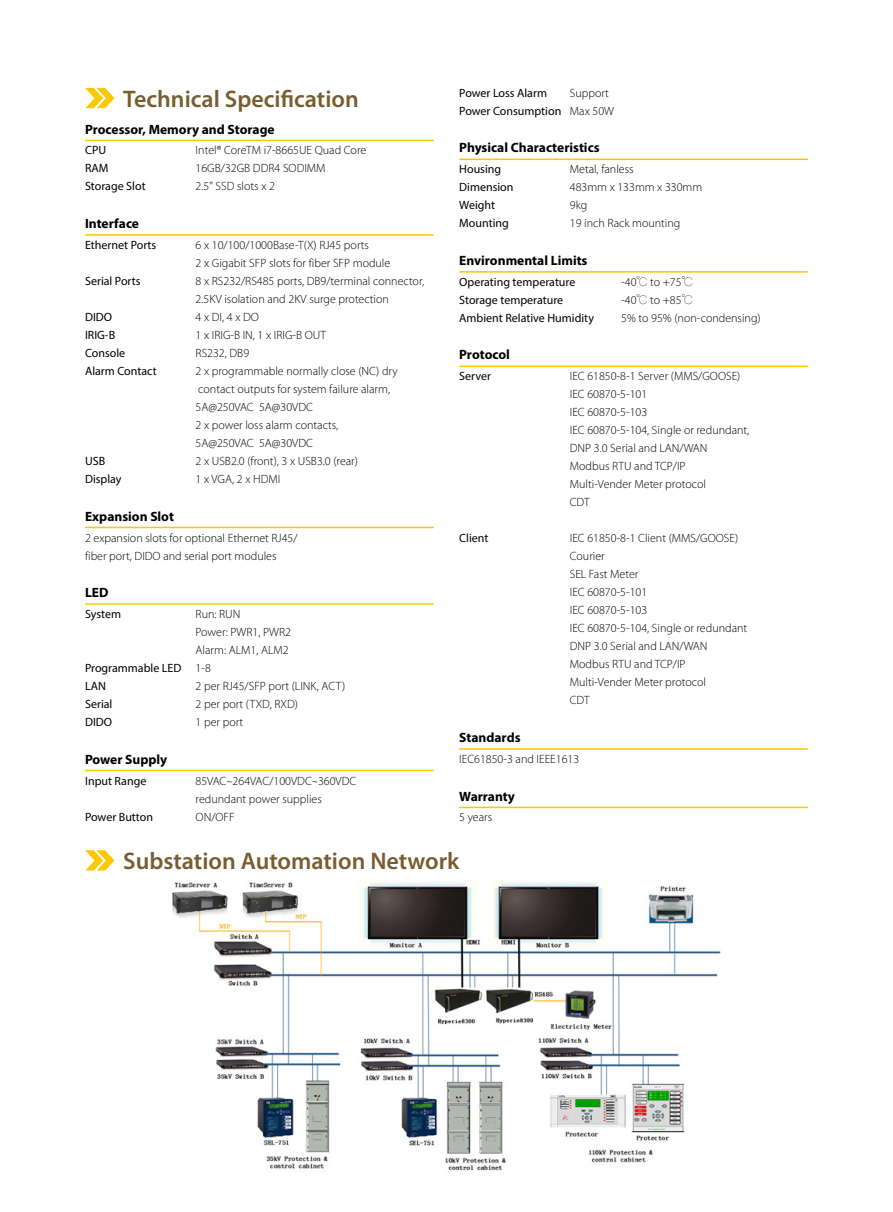
<style>
.page{position:relative;width:893px;height:1212px;background:#fff}
.page>*{position:absolute;margin:0;border:0;box-sizing:border-box;transform-origin:0 0}
.t1{font:600 24px "Myriad Pro";color:#775d2f}
.t2{font:700 13.5px "Myriad Pro";color:#000}
.t3{font:300 12px/18px "Myriad Pro";color:#000}
.t4{font:12px/18px "Myriad Pro";color:#000}
.s1{font-weight:300}
.s2{font-family:"DIN"}
.s3{font-family:"Ping Fang SC Extra"}
</style>
<div class="page">
<hr style="left:85px;top:140px;width:349px;height:1px;background:#fcc800">
<hr style="left:85px;top:234px;width:349px;height:2px;background:#fcc800">
<hr style="left:85px;top:527px;width:349px;height:1px;background:#fcc800">
<hr style="left:85px;top:603px;width:349px;height:2px;background:#fcc800">
<hr style="left:85px;top:770px;width:349px;height:1px;background:#fcc800">
<svg style="left:85px;top:88px;width:29px;height:20px"></svg>
<svg style="left:85px;top:850px;width:29px;height:20px"></svg>
<hr style="left:459px;top:159px;width:349px;height:1px;background:#fcc800">
<hr style="left:459px;top:271px;width:349px;height:2px;background:#fcc800">
<hr style="left:459px;top:366px;width:349px;height:1px;background:#fcc800">
<hr style="left:459px;top:748px;width:349px;height:2px;background:#fcc800">
<hr style="left:459px;top:807px;width:349px;height:1px;background:#fcc800">
<img style="left:172px;top:880px;width:549px;height:291px">
<h1 class="t1" style="left:123px;top:84px;width:237px">Technical Specification</h1>
<p class="t2" style="left:85px;top:120px;width:191px">Processor, Memory and Storage</p>
<p class="t4" style="left:85px;top:141px;width:23px">CPU</p>
<p class="t3" style="left:196px;top:141px;width:172px">Intel® CoreTM i7-8665UE Quad Core</p>
<p class="t4" style="left:85px;top:159px;width:25px">RAM</p>
<p class="t3" style="left:196px;top:159px;width:132px">16GB/32GB DDR4 SODIMM</p>
<p class="t4" style="left:85px;top:177px;width:62px">Storage Slot</p>
<p class="t3" style="left:196px;top:177px;width:81px">2.5" SSD slots x 2</p>
<p class="t2" style="left:85px;top:215px;width:56px">Interface</p>
<p class="t4" style="left:85px;top:236px;width:73px">Ethernet Ports</p>
<p class="t3" style="left:196px;top:236px;width:196px">6 x 10/100/1000Base-T(X) RJ45 ports<br>2 x Gigabit SFP slots for fiber SFP module</p>
<p class="t4" style="left:85px;top:272px;width:57px">Serial Ports</p>
<p class="t3" style="left:196px;top:272px;width:230px">8 x RS232/RS485 ports, DB9/terminal connector,<br>2.5KV isolation and 2KV surge protection</p>
<p class="t4" style="left:85px;top:308px;width:29px">DIDO</p>
<p class="t3" style="left:196px;top:308px;width:65px">4 x DI, 4 x DO</p>
<p class="t4" style="left:85px;top:326px;width:32px">IRIG-B</p>
<p class="t3" style="left:196px;top:326px;width:132px">1 x IRIG-B IN, 1 x IRIG-B OUT</p>
<p class="t4" style="left:85px;top:344px;width:42px">Console</p>
<p class="t3" style="left:196px;top:344px;width:55px">RS232, DB9</p>
<p class="t4" style="left:85px;top:362px;width:73px">Alarm Contact</p>
<p class="t3" style="left:196px;top:362px;width:204px">2 x programmable normally close (NC) dry contact outputs for system failure alarm,<br>5A@250VAC 5A@30VDC<br>2 x power loss alarm contacts,<br>5A@250VAC 5A@30VDC</p>
<p class="t4" style="left:85px;top:452px;width:22px">USB</p>
<p class="t3" style="left:196px;top:452px;width:164px">2 x USB2.0 (front), 3 x USB3.0 (rear)</p>
<p class="t4" style="left:85px;top:470px;width:38px">Display</p>
<p class="t3" style="left:196px;top:470px;width:86px">1 x VGA, 2 x HDMI</p>
<p class="t2" style="left:85px;top:507px;width:91px">Expansion Slot</p>
<p class="t3" style="left:85px;top:528px;width:214px">2 expansion slots for optional Ethernet RJ45/ fiber port, DIDO and serial port modules</p>
<p class="t2" style="left:85px;top:584px;width:25px">LED</p>
<p class="t4" style="left:85px;top:605px;width:38px">System</p>
<p class="t3" style="left:196px;top:605px;width:46px">Run: RUN</p>
<p class="t3" style="left:196px;top:623px;width:97px">Power: PWR1, PWR2</p>
<p class="t3" style="left:196px;top:641px;width:95px">Alarm: ALM1, ALM2</p>
<p class="t4" style="left:85px;top:659px;width:127px">Programmable LED <span class="s1">1-8</span></p>
<p class="t4" style="left:85px;top:677px;width:22px">LAN</p>
<p class="t3" style="left:196px;top:677px;width:151px">2 per RJ45/SFP port (LINK, ACT)</p>
<p class="t4" style="left:85px;top:695px;width:29px">Serial</p>
<p class="t3" style="left:196px;top:695px;width:104px">2 per port (TXD, RXD)</p>
<p class="t4" style="left:85px;top:713px;width:29px">DIDO</p>
<p class="t3" style="left:196px;top:713px;width:49px">1 per port</p>
<p class="t2" style="left:85px;top:750px;width:84px">Power Supply</p>
<p class="t4" style="left:85px;top:771px;width:63px">Input Range</p>
<p class="t3" style="left:196px;top:771px;width:162px">85VAC<span class="s2">~</span>264VAC/100VDC<span class="s2">~</span>360VDC redundant power supplies</p>
<p class="t4" style="left:85px;top:807px;width:70px">Power Button</p>
<p class="t3" style="left:196px;top:807px;width:41px">ON/OFF</p>
<p class="t4" style="left:459px;top:84px;width:89px">Power Loss Alarm</p>
<p class="t4" style="left:459px;top:84px;width:156px;text-indent:111px"><span class="s1">Support<br></span>Power Consumption <span class="s1">Max 50W</span></p>
<p class="t2" style="left:459px;top:139px;width:142px">Physical Characteristics</p>
<p class="t4" style="left:459px;top:160px;width:43px">Housing</p>
<p class="t3" style="left:570px;top:160px;width:65px">Metal, fanless</p>
<p class="t4" style="left:459px;top:178px;width:56px">Dimension</p>
<p class="t3" style="left:570px;top:178px;width:134px">483mm x 133mm x 330mm</p>
<p class="t4" style="left:459px;top:196px;width:37px">Weight</p>
<p class="t3" style="left:570px;top:196px;width:19px">9kg</p>
<p class="t4" style="left:459px;top:214px;width:51px">Mounting</p>
<p class="t3" style="left:570px;top:214px;width:112px">19 inch Rack mounting</p>
<p class="t2" style="left:459px;top:252px;width:130px">Environmental Limits</p>
<p class="t4" style="left:459px;top:273px;width:118px">Operating temperature</p>
<p class="t3" style="left:621px;top:273px;width:73px">-40<span class="s3">℃</span> to +75<span class="s3">℃</span></p>
<p class="t4" style="left:459px;top:291px;width:106px">Storage temperature</p>
<p class="t3" style="left:621px;top:291px;width:73px">-40<span class="s3">℃</span> to +85<span class="s3">℃</span></p>
<p class="t4" style="left:459px;top:309px;width:136px">Ambient Relative Humidity</p>
<p class="t3" style="left:621px;top:309px;width:141px">5% to 95% (non-condensing)</p>
<p class="t2" style="left:459px;top:346px;width:52px">Protocol</p>
<p class="t4" style="left:459px;top:367px;width:33px">Server</p>
<p class="t3" style="left:570px;top:367px;width:181px">IEC 61850-8-1 Server (MMS/GOOSE)<br>IEC 60870-5-101<br>IEC 60870-5-103<br>IEC 60870-5-104, Single or redundant,<br>DNP 3.0 Serial and LAN/WAN<br>Modbus RTU and TCP/IP<br>Multi-Vender Meter protocol<br>CDT</p>
<p class="t4" style="left:459px;top:529px;width:31px">Client</p>
<p class="t3" style="left:570px;top:529px;width:179px">IEC 61850-8-1 Client (MMS/GOOSE)<br>Courier<br>SEL Fast Meter<br>IEC 60870-5-101<br>IEC 60870-5-103<br>IEC 60870-5-104, Single or redundant<br>DNP 3.0 Serial and LAN/WAN<br>Modbus RTU and TCP/IP<br>Multi-Vender Meter protocol<br>CDT</p>
<p class="t2" style="left:459px;top:729px;width:63px">Standards</p>
<p class="t3" style="left:459px;top:750px;width:122px">IEC61850-3 and IEEE1613</p>
<p class="t2" style="left:459px;top:787px;width:57px">Warranty</p>
<p class="t3" style="left:459px;top:808px;width:34px">5 years</p>
<h1 class="t1" style="left:123px;top:846px;width:338px">Substation Automation Network</h1>
</div>
